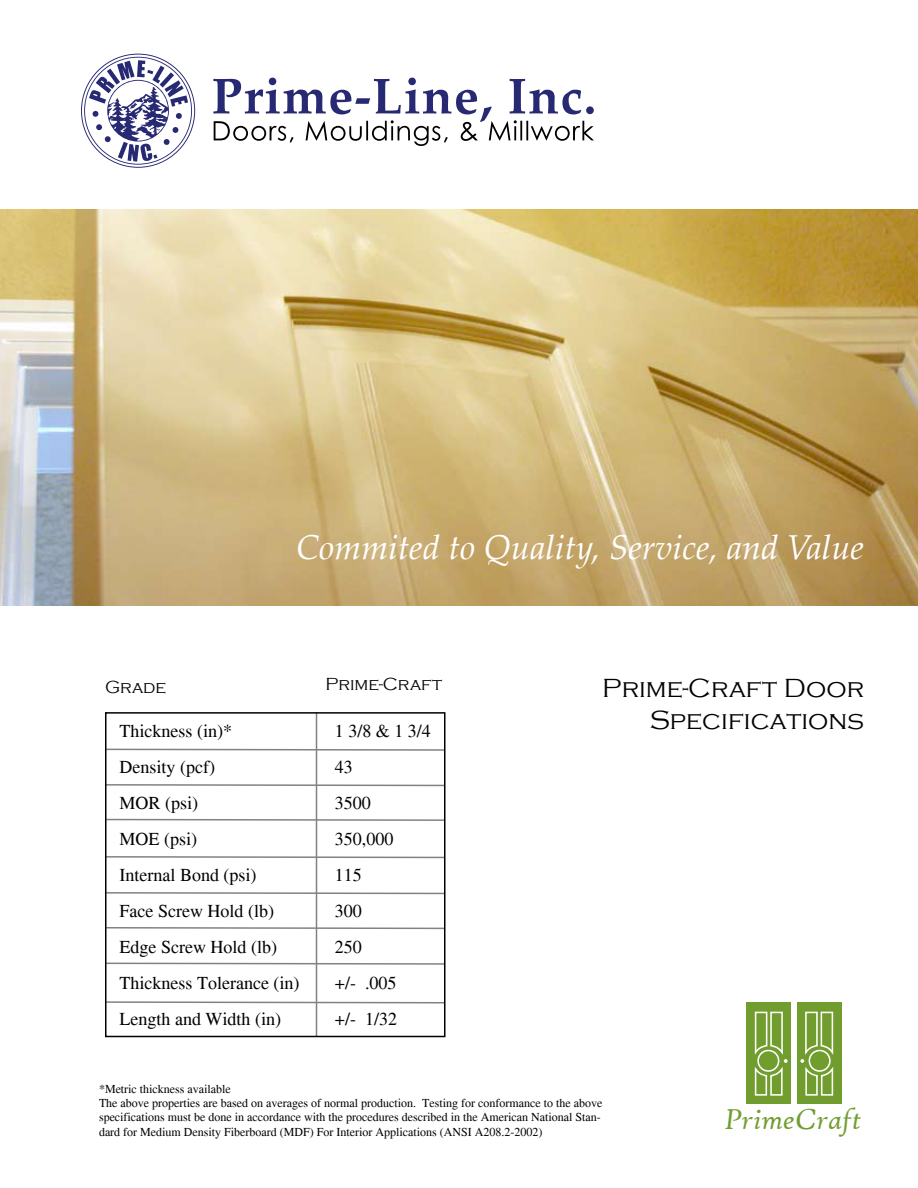
<style>
.page{position:relative;width:918px;height:1188px;background:#fff}
.page>*{position:absolute;margin:0;border:0;box-sizing:border-box;transform-origin:0 0}
.t1{font:italic 34.5px "Palatino Linotype";color:#fff}
.t2{font:italic 30.9px "High Tower Text";color:#719d2f}
.t3{font:300 27px/32.4px "Copperplate Gothic";color:#000;text-align:right}
.t4{font:18px/36px "Times";color:#000}
.t5{font:300 18px "Copperplate Gothic";color:#000}
.t6{font:12px/14.4px "Times";color:#000}
</style>
<div class="page">
<svg style="left:81px;top:54px;width:114px;height:114px"></svg>
<svg style="left:213px;top:78px;width:381px;height:68px"></svg>
<img style="left:0;top:209px;width:918px;height:397px">
<hr style="left:316px;top:712px;width:1px;height:324px;background:#808284">
<svg style="left:108px;top:748px;width:335px;height:4px"></svg>
<svg style="left:108px;top:1001px;width:335px;height:3px"></svg>
<svg style="left:108px;top:962px;width:335px;height:3px"></svg>
<svg style="left:108px;top:926px;width:335px;height:4px"></svg>
<svg style="left:108px;top:891px;width:335px;height:4px"></svg>
<svg style="left:108px;top:855px;width:335px;height:4px"></svg>
<svg style="left:108px;top:818px;width:335px;height:4px"></svg>
<svg style="left:108px;top:783px;width:335px;height:4px"></svg>
<div style="left:105px;top:712px;width:341px;height:325px;border:2px solid #000"></div>
<div style="left:746px;top:1003px;width:45px;height:101px;background:#719d2f"></div>
<svg style="left:754px;top:1011px;width:34px;height:85px"></svg>
<div style="left:797px;top:1003px;width:45px;height:101px;background:#719d2f"></div>
<svg style="left:800px;top:1011px;width:34px;height:85px"></svg>
<h1 class="t1" style="left:296px;top:523px;width:569px">Commited to Quality, Service, and Value</h1>
<h3 class="t5" style="left:105px;top:677px;width:63px">Grade</h3>
<h3 class="t5" style="left:326px;top:674px;width:118px">Prime-Craft</h3>
<h3 class="t4" style="left:120px;top:713px;width:181px">Thickness (in)*<br>Density (pcf)<br>MOR (psi)<br>MOE (psi)<br>Internal Bond (psi)<br>Face Screw Hold (lb)<br>Edge Screw Hold (lb)<br>Thickness Tolerance (in)<br>Length and Width (in)</h3>
<h3 class="t4" style="left:335px;top:713px;width:98px">1 3/8 &amp; 1 3/4<br>43<br>3500<br>350,000<br>115<br>300<br>250<br>+/- .005<br>+/- 1/32</h3>
<h3 class="t3" style="left:602px;top:672px;width:263px">Prime-Craft Door<br>Specifications</h3>
<p class="t6" style="left:99px;top:1081px;width:505px">*Metric thickness available<br>The above properties are based on averages of normal production. Testing for conformance to the above specifications must be done in accordance with the procedures described in the American National Stan&shy;dard for Medium Density Fiberboard (MDF) For Interior Applications (ANSI A208.2-2002)</p>
<h2 class="t2" style="left:725px;top:1101px;width:139px">PrimeCraft</h2>
</div>
